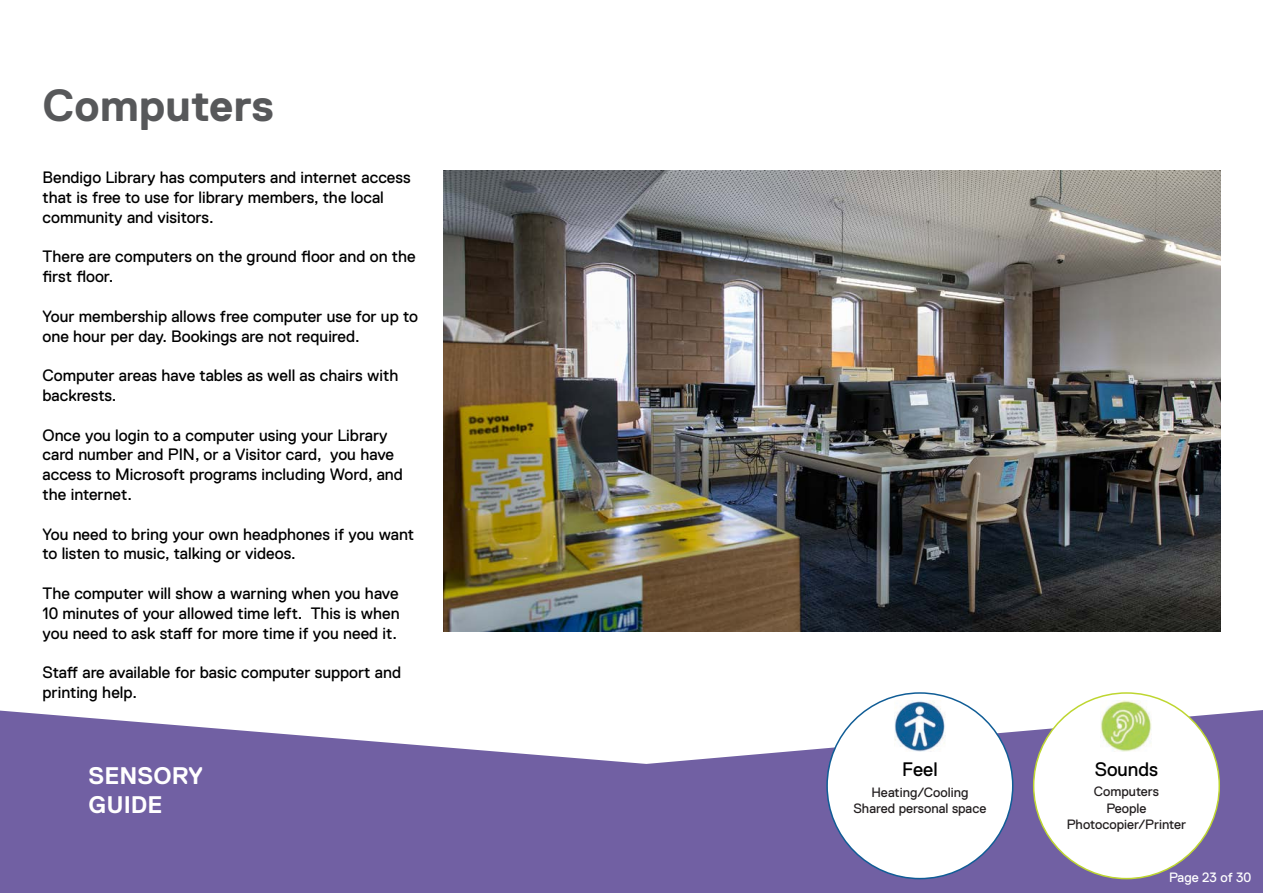
<style>
.page{position:relative;width:1263px;height:893px;background:#fff}
.page>*{position:absolute;margin:0;border:0;box-sizing:border-box;transform-origin:0 0}
.t1{font:700 45px "Replica";color:#57585a}
.t2{font:700 24px "Replica";color:#fff}
.t3{font:19.5px "Replica";color:#000}
.t4{font:16.5px/19.8px "Replica";color:#000}
.t5{font:13.5px "Replica";color:#231f20}
.t6{font:13.5px "Replica";letter-spacing:-.005em;color:#fff}
</style>
<div class="page">
<img style="left:444px;top:170px;width:776px;height:461px">
<svg style="left:0;top:710px;width:1263px;height:183px;fill:#7160a3"></svg>
<div style="left:1034px;top:693px;width:185px;height:186px;background:#fff;border-radius:50%"></div>
<div style="left:827px;top:693px;width:186px;height:186px;background:#fff;border-radius:50%"></div>
<img style="left:895px;top:700px;width:51px;height:51px">
<img style="left:1101px;top:700px;width:51px;height:51px">
<p class="t1" style="left:43px;top:80px;width:233px">Computers</p>
<p class="t4" style="left:43px;top:168px;width:370px">Bendigo Library has computers and internet access that is free to use for library members, the local community and visitors.</p>
<p class="t4" style="left:43px;top:247px;width:375px">There are computers on the ground floor and on the first floor.</p>
<p class="t4" style="left:43px;top:306px;width:377px">Your membership allows free computer use for up to one hour per day. Bookings are not required.</p>
<p class="t4" style="left:43px;top:366px;width:357px">Computer areas have tables as well as chairs with backrests.</p>
<p class="t4" style="left:43px;top:425px;width:362px">Once you login to a computer using your Library card number and PIN, or a Visitor card, you have access to Microsoft programs including Word, and the internet.</p>
<p class="t4" style="left:43px;top:524px;width:373px">You need to bring your own headphones if you want to listen to music, talking or videos.</p>
<p class="t4" style="left:43px;top:583px;width:359px;text-align:justify">The computer will show a warning when you have 10 minutes of your allowed time left. This is when you need to ask staff for more time if you need it.</p>
<p class="t4" style="left:43px;top:663px;width:360px">Staff are available for basic computer support and printing help.</p>
<p class="t2" style="left:89px;top:763px;width:116px">SENSORY</p>
<p class="t2" style="left:89px;top:792px;width:75px">GUIDE</p>
<p class="t3" style="left:902px;top:758px;width:37px">Feel</p>
<p class="t3" style="left:1095px;top:758px;width:65px">Sounds</p>
<p class="t5" style="left:871px;top:785px;width:99px">Heating/Cooling</p>
<p class="t5" style="left:853px;top:801px;width:134px">Shared personal space</p>
<p class="t5" style="left:1094px;top:784px;width:67px">Computers</p>
<p class="t5" style="left:1106px;top:800px;width:42px">People</p>
<p class="t5" style="left:1067px;top:817px;width:121px">Photocopier/Printer</p>
<p class="t6" style="left:1169px;top:870px;width:84px">Page 23 of 30</p>
</div>
